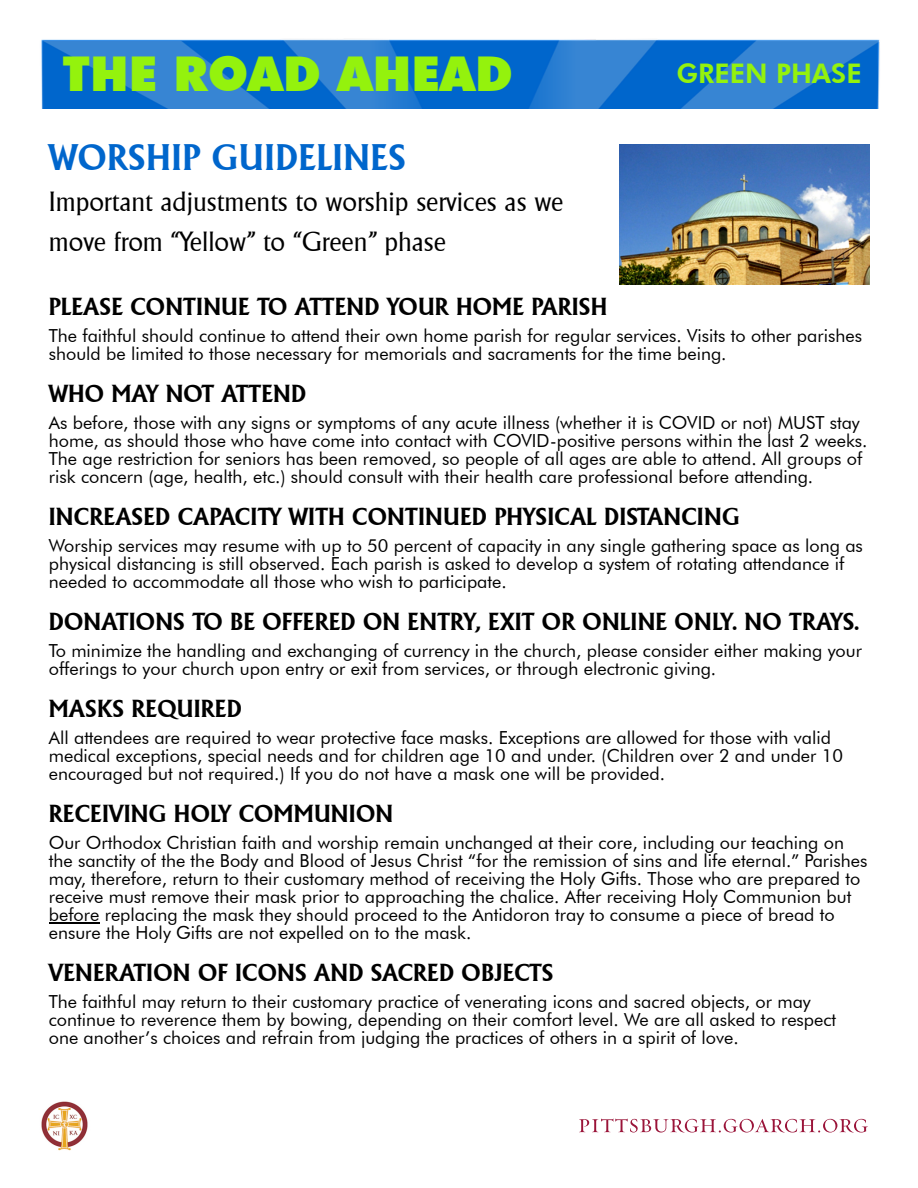
<style>
.page{position:relative;width:918px;height:1188px;background:#fff}
.page>*{position:absolute;margin:0;border:0;box-sizing:border-box;transform-origin:0 0}
.t1{font:900 48px "Futura BT";color:#94f20d}
.t2{font:36px "Andre SF Bold";letter-spacing:.015em;color:#06c}
.t3{font:27px/40.5px "Andre SF";color:#000}
.t4{font:800 27px "Futura BT";color:#94f20d}
.t5{font:24px "Andre SF Bold";letter-spacing:.01em;color:#000}
.t6{font:18px/18px "Futura BT";color:#000}
</style>
<div class="page">
<img style="left:41px;top:39px;width:839px;height:70px">
<svg style="left:579px;top:1119px;width:289px;height:14px"></svg>
<img style="left:41px;top:1101px;width:47px;height:50px">
<hr style="left:49px;top:923px;width:50px;height:1px;background:#000">
<img style="left:620px;top:144px;width:249px;height:141px">
<h1 class="t1" style="left:63px;top:54px;width:452px">THE ROAD AHEAD</h1>
<h3 class="t4" style="left:676px;top:63px;width:187px">GREEN PHASE</h3>
<h2 class="t2" style="left:49px;top:144px;width:359px">WORSHIP GUIDELINES</h2>
<h3 class="t3" style="left:49px;top:181px;width:516px">Important adjustments to worship services as we move from “Yellow” to “Green” phase</h3>
<h3 class="t5" style="left:49px;top:297px;width:560px">PLEASE CONTINUE TO ATTEND YOUR HOME PARISH</h3>
<p class="t6" style="left:49px;top:328px;width:815px">The faithful should continue to attend their own home parish for regular services. Visits to other parishes should be limited to those necessary for memorials and sacraments for the time being.</p>
<h3 class="t5" style="left:49px;top:384px;width:259px">WHO MAY NOT ATTEND</h3>
<p class="t6" style="left:49px;top:415px;width:820px">As before, those with any signs or symptoms of any acute illness (whether it is COVID or not) MUST stay home, as should those who have come into contact with COVID-positive persons within the last 2 weeks.<br>The age restriction for seniors has been removed, so people of all ages are able to attend. All groups of risk concern (age, health, etc.) should consult with their health care professional before attending.</p>
<h3 class="t5" style="left:49px;top:507px;width:692px">INCREASED CAPACITY WITH CONTINUED PHYSICAL DISTANCING</h3>
<p class="t6" style="left:49px;top:538px;width:816px">Worship services may resume with up to 50 percent of capacity in any single gathering space as long as physical distancing is still observed. Each parish is asked to develop a system of rotating attendance if needed to accommodate all those who wish to participate.</p>
<h3 class="t5" style="left:49px;top:612px;width:812px">DONATIONS TO BE OFFERED ON ENTRY, EXIT OR ONLINE ONLY. NO TRAYS.</h3>
<p class="t6" style="left:49px;top:643px;width:815px">To minimize the handling and exchanging of currency in the church, please consider either making your offerings to your church upon entry or exit from services, or through electronic giving.</p>
<h3 class="t5" style="left:49px;top:699px;width:194px">MASKS REQUIRED</h3>
<p class="t6" style="left:49px;top:730px;width:796px">All attendees are required to wear protective face masks. Exceptions are allowed for those with valid medical exceptions, special needs and for children age 10 and under. (Children over 2 and under 10 encouraged but not required.) If you do not have a mask one will be provided.</p>
<h3 class="t5" style="left:49px;top:804px;width:346px">RECEIVING HOLY COMMUNION</h3>
<p class="t6" style="left:49px;top:835px;width:820px">Our Orthodox Christian faith and worship remain unchanged at their core, including our teaching on the sanctity of the the Body and Blood of Jesus Christ “for the remission of sins and life eternal.” Parishes may, therefore, return to their customary method of receiving the Holy Gifts. Those who are prepared to receive must remove their mask prior to approaching the chalice. After receiving Holy Communion but before replacing the mask they should proceed to the Antidoron tray to consume a piece of bread to ensure the Holy Gifts are not expelled on to the mask.</p>
<h3 class="t5" style="left:49px;top:963px;width:506px">VENERATION OF ICONS AND SACRED OBJECTS</h3>
<p class="t6" style="left:49px;top:994px;width:789px">The faithful may return to their customary practice of venerating icons and sacred objects, or may continue to reverence them by bowing, depending on their comfort level. We are all asked to respect one another’s choices and refrain from judging the practices of others in a spirit of love.</p>
</div>
